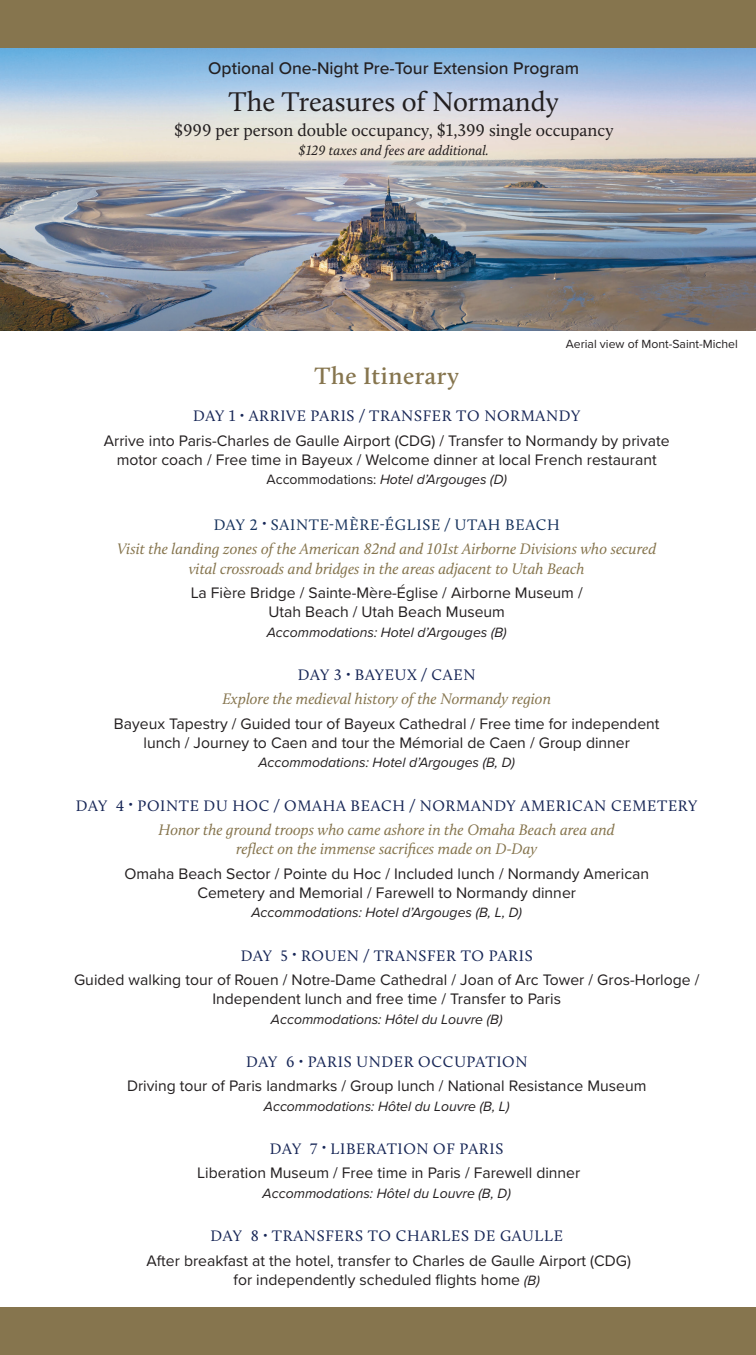
<style>
.page{position:relative;width:756px;height:1355px;background:#fff}
.page>*{position:absolute;margin:0;border:0;box-sizing:border-box;transform-origin:0 0}
.t1{font:28px "Calluna";color:#231f20}
.t2{font:600 24.5px "Calluna";letter-spacing:.02em;color:#86754e}
.itinerary_copy{font:17.5px "Calluna";color:#231f20}
.itinerary_copy-2{font:500 17.5px "Proxima Nova";color:#231f20}
.t3{font:15.75px/19.2px "Proxima Nova";color:#231f20;text-align:center}
.t4{font:italic 15.75px/19.2px "Calluna";color:#86754e;text-align:center}
.t5{font:15.75px "Calluna";letter-spacing:.045em;color:#182757}
.t6{font:15.75px "Calluna";letter-spacing:.045em;color:#17335d}
.t7{font:italic 14px "Proxima Nova";color:#231f20}
.itinerary_copy-3{font:italic 14px "Calluna";color:#231f20}
.itinerary_copy-4{font:12.25px "Proxima Nova";color:#231f20}
.s1{font-family:"Calluna";color:#182757}
.s2{font-style:normal}
.s3{font-style:normal;color:#182757}
.s4{font-style:italic;font-size:14px}
</style>
<div class="page">
<img style="left:0;top:48px;width:756px;height:283px">
<div style="left:0;top:1307px;width:756px;height:47px;background:#86754e"></div>
<div style="left:0;top:0;width:756px;height:47px;background:#86754e"></div>
<p class="itinerary_copy-2" style="left:208px;top:55px;width:373px">Optional One-Night Pre-Tour Extension Program</p>
<p class="t1" style="left:229px;top:85px;width:332px">The Treasures of Normandy</p>
<p class="itinerary_copy" style="left:174px;top:120px;width:441px">$999 per person double occupancy, $1,399 single occupancy</p>
<p class="itinerary_copy-3" style="left:299px;top:142px;width:192px">$129 taxes and fees are additional.</p>
<p class="t2" style="left:315px;top:361px;width:146px">The Itinerary</p>
<p class="itinerary_copy-4" style="left:566px;top:334px;width:174px">Aerial view of Mont-Saint-Michel</p>
<p class="t3" style="left:104px;top:403px;width:567px;line-height:24.5px"><span class="s1">DAY 1</span> <sup>•</sup> <span class="s1">ARRIVE PARIS / TRANSFER TO NORMANDY<br></span>Arrive into Paris-Charles de Gaulle Airport (CDG) / Transfer to Normandy by private</p>
<p class="t3" style="left:117px;top:449px;width:541px">motor coach / Free time in Bayeux / Welcome dinner at local French restaurant</p>
<p class="t7" style="left:267px;top:469px;width:242px"><span class="s2">Accommodations:</span> Hotel d’Argouges (D)</p>
<p class="t6" style="left:214px;top:515px;width:348px">DAY 2 <sup>•</sup> SAINTE-MÈRE-ÉGLISE / UTAH BEACH</p>
<p class="t4" style="left:117px;top:539px;width:541px">Visit the landing zones of the American 82nd and 101st Airborne Divisions who secured vital crossroads and bridges in the areas adjacent to Utah Beach</p>
<p class="t3" style="left:191px;top:582px;width:393px">La Fière Bridge / Sainte-Mère-Église / Airborne Museum /<br>Utah Beach / Utah Beach Museum</p>
<p class="t7" style="left:267px;top:621px;width:242px">Accommodations: Hotel d’Argouges (B)</p>
<p class="t4" style="left:222px;top:662px;width:330px;line-height:24.2px"><span class="s3">DAY 3</span> <sup>•</sup> <span class="s3">BAYEUX / CAEN<br></span>Explore the medieval history of the Normandy region</p>
<p class="t3" style="left:114px;top:713px;width:547px">Bayeux Tapestry / Guided tour of Bayeux Cathedral / Free time for independent lunch / Journey to Caen and tour the Mémorial de Caen / Group dinner</p>
<p class="t7" style="left:258px;top:752px;width:258px">Accommodations: Hotel d’Argouges (B, D)</p>
<p class="t4" style="left:76px;top:793px;width:623px;line-height:24.5px"><span class="s3">DAY 4</span> <sup>•</sup> <span class="s3">POINTE DU HOC / OMAHA BEACH / NORMANDY AMERICAN CEMETERY<br></span>Honor the ground troops who came ashore in the Omaha Beach area and</p>
<p class="t4" style="left:236px;top:839px;width:303px">reflect on the immense sacrifices made on D-Day</p>
<p class="t3" style="left:124px;top:863px;width:526px">Omaha Beach Sector / Pointe du Hoc / Included lunch / Normandy American<br>Cemetery and Memorial / Farewell to Normandy dinner</p>
<p class="t7" style="left:251px;top:902px;width:272px">Accommodations: Hotel d’Argouges (B, L, D)</p>
<p class="t3" style="left:74px;top:943px;width:627px;line-height:24.2px"><span class="s1">DAY 5</span> <sup>•</sup> <span class="s1">ROUEN / TRANSFER TO PARIS<br></span>Guided walking tour of Rouen / Notre-Dame Cathedral / Joan of Arc Tower / Gros-Horloge /</p>
<p class="t3" style="left:212px;top:988px;width:350px">Independent lunch and free time / Transfer to Paris</p>
<p class="t7" style="left:271px;top:1008px;width:233px">Accommodations: Hôtel du Louvre (B)</p>
<p class="t5" style="left:246px;top:1052px;width:283px">DAY 6 <sup>•</sup> PARIS UNDER OCCUPATION</p>
<p class="t3" style="left:127px;top:1075px;width:521px">Driving tour of Paris landmarks / Group lunch / National Resistance Museum</p>
<p class="t7" style="left:264px;top:1095px;width:247px">Accommodations: Hôtel du Louvre (B, L)</p>
<p class="t5" style="left:270px;top:1139px;width:235px">DAY 7 <sup>•</sup> LIBERATION OF PARIS</p>
<p class="t3" style="left:197px;top:1162px;width:385px">Liberation Museum / Free time in Paris / Farewell dinner</p>
<p class="t7" style="left:263px;top:1182px;width:250px">Accommodations: Hôtel du Louvre (B, D)</p>
<p class="t5" style="left:211px;top:1226px;width:354px">DAY 8 <sup>•</sup> TRANSFERS TO CHARLES DE GAULLE</p>
<p class="t3" style="left:147px;top:1250px;width:486px">After breakfast at the hotel, transfer to Charles de Gaulle Airport (CDG) for independently scheduled flights home <span class="s4">(B)</span></p>
</div>
